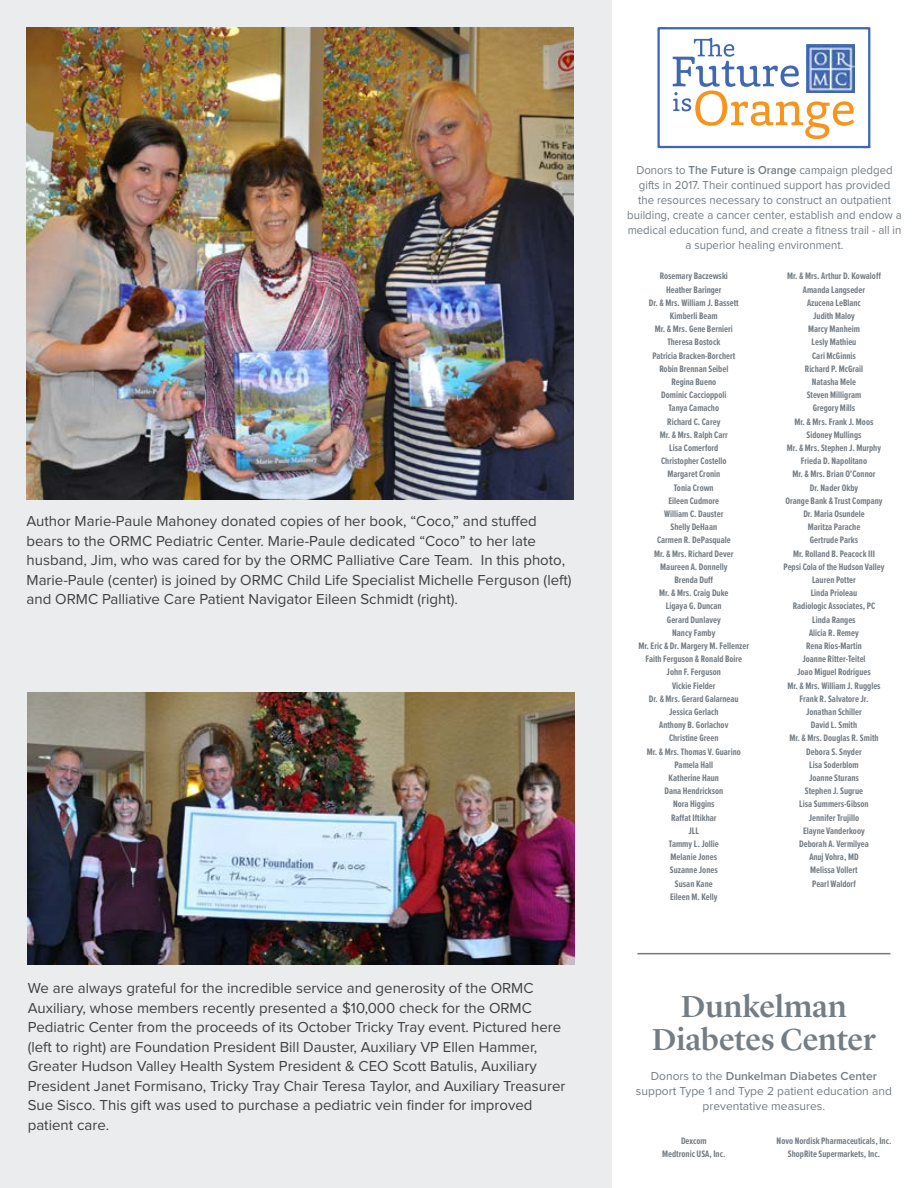
<style>
.page{position:relative;width:918px;height:1188px;background:#fff}
.page>*{position:absolute;margin:0;border:0;box-sizing:border-box;transform-origin:0 0}
.t1{font:500 31.5px/33px "Lyon Display";color:#747d84;text-align:center}
.t2{font:15px/19.5px "Proxima Nova";color:#414042}
.t3{font:12px/15px "Proxima Nova";color:#747d84;text-align:center;scale:.95 1}
.t4{font:12px/15px "Proxima Nova";color:#747d84;text-align:center}
.t5{font:700 9.75px/13.2px "Proxima Nova Ex Cn";color:#747d84;text-align:center}
.s1{font-weight:600}
</style>
<div class="page">
<div style="left:0;top:0;width:611px;height:1188px;background:#eaeced"></div>
<svg style="left:657px;top:27px;width:213px;height:121px"></svg>
<img style="left:27px;top:27px;width:546px;height:473px">
<img style="left:28px;top:692px;width:546px;height:272px">
<hr style="left:637px;top:953px;width:253px;height:1px;background:#747d84">
<p class="t2" style="left:27px;top:512px;width:547px">Author Marie-Paule Mahoney donated copies of her book, “Coco,” and stuffed bears to the ORMC Pediatric Center. Marie-Paule dedicated “Coco” to her late husband, Jim, who was cared for by the ORMC Palliative Care Team. In this photo, Marie-Paule (center) is joined by ORMC Child Life Specialist Michelle Ferguson (left) and ORMC Palliative Care Patient Navigator Eileen Schmidt (right).</p>
<p class="t2" style="left:28px;top:979px;width:539px">We are always grateful for the incredible service and generosity of the ORMC Auxiliary, whose members recently presented a $10,000 check for the ORMC Pediatric Center from the proceeds of its October Tricky Tray event. Pictured here (left to right) are Foundation President Bill Dauster, Auxiliary VP Ellen Hammer, Greater Hudson Valley Health System President &amp; CEO Scott Batulis, Auxiliary President Janet Formisano, Tricky Tray Chair Teresa Taylor, and Auxiliary Treasurer Sue Sisco. This gift was used to purchase a pediatric vein finder for improved patient care.</p>
<p class="t3" style="left:627px;top:163px;width:291px">Donors to <span class="s1">The Future is Orange</span> campaign pledged gifts in 2017. Their continued support has provided<br>the resources necessary to construct an outpatient building, create a cancer center, establish and endow a medical education fund, and create a fitness trail - all in a superior healing environment.</p>
<p class="t5" style="left:639px;top:270px;width:112px">Rosemary Baczewski<br>Heather Baringer<br>Dr. &amp; Mrs. William J. Bassett<br>Kimberli Beam<br>Mr. &amp; Mrs. Gene Bernieri<br>Theresa Bostock<br>Patricia Bracken-Borchert<br>Robin Brennan Seibel<br>Regina Bueno<br>Dominic Caccioppoli<br>Tanya Camacho<br>Richard C. Carey<br>Mr. &amp; Mrs. Ralph Carr<br>Lisa Comerford<br>Christopher Costello<br>Margaret Cronin<br>Tonia Crown<br>Eileen Cudmore<br>William C. Dauster<br>Shelly DeHaan<br>Carmen R. DePasquale<br>Mr. &amp; Mrs. Richard Dever<br>Maureen A. Donnelly<br>Brenda Duff<br>Mr. &amp; Mrs. Craig Duke<br>Ligaya G. Duncan<br>Gerard Dunlavey<br>Nancy Famby<br>Mr. Eric &amp; Dr. Margery M. Fellenzer<br>Faith Ferguson &amp; Ronald Boire<br>John F. Ferguson<br>Vickie Fielder<br>Dr. &amp; Mrs. Gerard Galarneau<br>Jessica Gerlach<br>Anthony B. Gorlachov<br>Christine Green<br>Mr. &amp; Mrs. Thomas V. Guarino<br>Pamela Hall<br>Katherine Haun<br>Dana Hendrickson<br>Nora Higgins<br>Raffat Iftikhar<br>JLL<br>Tammy L. Jollie<br>Melanie Jones<br>Suzanne Jones<br>Susan Kane<br>Eileen M. Kelly</p>
<p class="t5" style="left:784px;top:270px;width:102px">Mr. &amp; Mrs. Arthur D. Kowaloff<br>Amanda Langseder<br>Azucena LeBlanc<br>Judith Maloy<br>Marcy Manheim<br>Lesly Mathieu<br>Cari McGinnis<br>Richard P. McGrail<br>Natasha Mele<br>Steven Milligram<br>Gregory Mills<br>Mr. &amp; Mrs. Frank J. Moos<br>Sidoney Mullings<br>Mr. &amp; Mrs. Stephen J. Murphy<br>Frieda D. Napolitano<br>Mr. &amp; Mrs. Brian O’Connor<br>Dr. Nader Okby<br>Orange Bank &amp; Trust Company<br>Dr. Maria Osundele<br>Maritza Parache<br>Gertrude Parks<br>Mr. Rolland B. Peacock III<br>Pepsi Cola of the Hudson Valley<br>Lauren Potter<br>Linda Prioleau<br>Radiologic Associates, PC<br>Linda Ranges<br>Alicia R. Remey<br>Rena Rios-Martin<br>Joanne Ritter-Teitel<br>Joao Miguel Rodrigues<br>Mr. &amp; Mrs. William J. Ruggles<br>Frank R. Salvatore Jr.<br>Jonathan Schiller<br>David L. Smith<br>Mr. &amp; Mrs. Douglas R. Smith<br>Debora S. Snyder<br>Lisa Soderblom<br>Joanne Sturans<br>Stephen J. Sugrue<br>Lisa Summers-Gibson<br>Jennifer Trujillo<br>Elayne Vanderkooy<br>Deborah A. Vermilyea<br>Anuj Vohra, MD<br>Melissa Vollert<br>Pearl Waldorf</p>
<h1 class="t1" style="left:652px;top:987px;width:225px">Dunkelman<br>Diabetes Center</h1>
<p class="t4" style="left:636px;top:1069px;width:257px">Donors to the <span class="s1">Dunkelman Diabetes Center </span>support Type 1 and Type 2 patient education and preventative measures.</p>
<p class="t5" style="left:662px;top:1135px;width:65px">Dexcom<br>Medtronic USA, Inc.</p>
<p class="t5" style="left:777px;top:1135px;width:116px">Novo Nordisk Pharmaceuticals, Inc.<br>ShopRite Supermarkets, Inc.</p>
</div>
